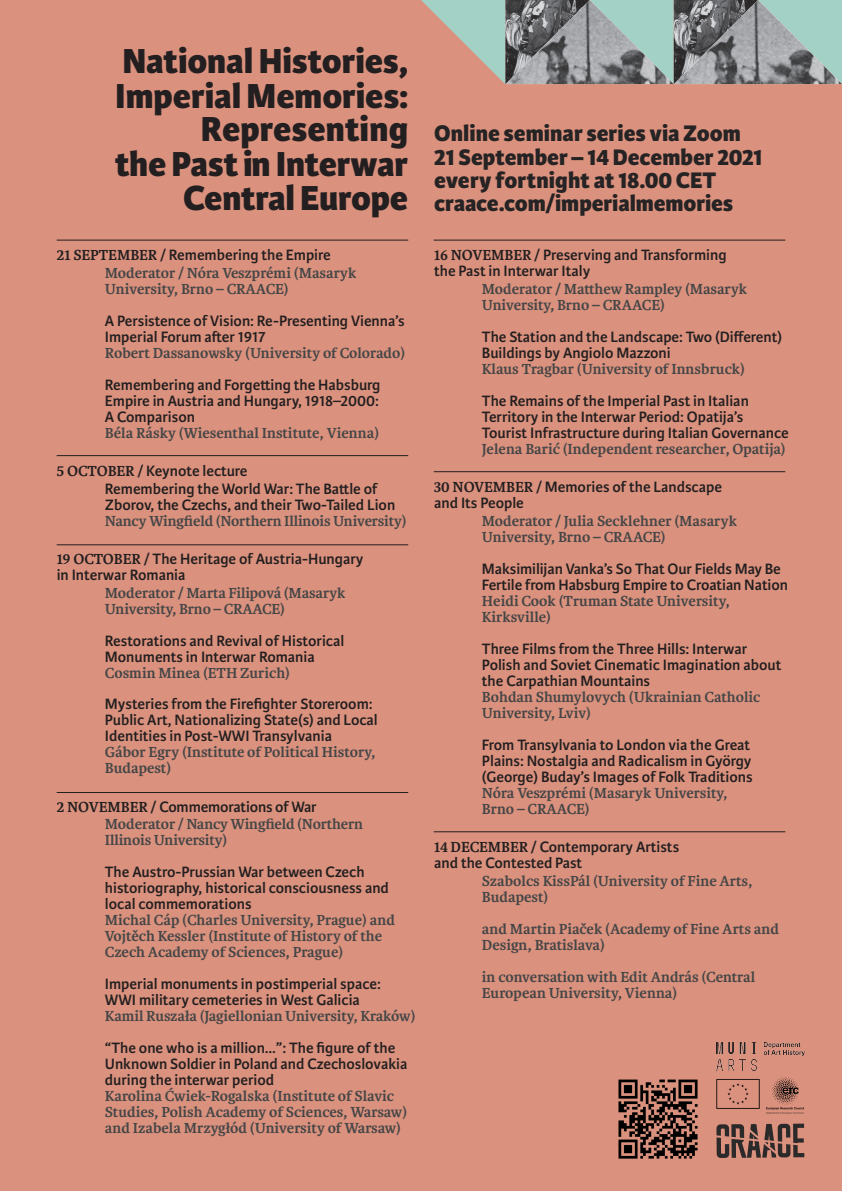
<style>
.page{position:relative;width:842px;height:1191px;background:#da917d}
.page>*{position:absolute;margin:0;border:0;box-sizing:border-box;transform-origin:0 0}
.t1{font:800 37px "Karmina Sans";letter-spacing:-.005em;color:#231f20}
.t2{font:800 24px "Karmina Sans";letter-spacing:-.005em;color:#262324}
.t3{font:600 16px/16px "Karmina Sans";color:#231f20}
.t4{font:700 15.5px/16px "Karmina";color:#454647}
.s1{font-family:"Karmina";font-weight:700;font-size:15.5px}
</style>
<div class="page">
<hr style="left:57px;top:455px;width:351px;height:1px;background:#231f20">
<hr style="left:57px;top:544px;width:351px;height:1px;background:#231f20">
<hr style="left:57px;top:792px;width:351px;height:1px;background:#231f20">
<hr style="left:57px;top:240px;width:351px;height:1px;background:#231f20">
<hr style="left:434px;top:240px;width:351px;height:1px;background:#231f20">
<hr style="left:434px;top:471px;width:351px;height:1px;background:#231f20">
<hr style="left:434px;top:831px;width:351px;height:1px;background:#231f20">
<svg style="left:716px;top:1123px;width:88px;height:35px"></svg>
<img style="left:717px;top:1042px;width:88px;height:28px">
<img style="left:716px;top:1077px;width:87px;height:36px">
<img style="left:618px;top:1079px;width:80px;height:80px">
<svg style="left:421px;top:0;width:421px;height:84px;background:#9ca49f"></svg>
<img style="left:674px;top:0;width:84px;height:84px">
<p class="t1" style="left:122px;top:39px;width:287px">National Histories,</p>
<p class="t1" style="left:115px;top:74px;width:294px">Imperial Memories:</p>
<p class="t1" style="left:201px;top:107px;width:209px">Representing</p>
<p class="t1" style="left:115px;top:142px;width:295px">the Past in Interwar</p>
<p class="t1" style="left:183px;top:176px;width:227px">Central Europe</p>
<p class="t3" style="left:57px;top:247px;width:276px"><span class="s1">21 SEPTEMBER /</span> Remembering the Empire</p>
<p class="t4" style="left:105px;top:265px;width:253px">Moderator / Nóra Veszprémi (Masaryk<br>University, Brno – CRAACE)</p>
<p class="t3" style="left:105px;top:313px;width:301px">A Persistence of Vision: Re-Presenting Vienna’s<br>Imperial Forum after 1917</p>
<p class="t4" style="left:105px;top:345px;width:302px">Robert Dassanowsky (University of Colorado)</p>
<p class="t3" style="left:105px;top:377px;width:277px">Remembering and Forgetting the Habsburg</p>
<p class="t3" style="left:105px;top:393px;width:275px">Empire in Austria and Hungary, 1918–2000:</p>
<p class="t3" style="left:105px;top:409px;width:92px">A Comparison</p>
<p class="t4" style="left:105px;top:425px;width:276px">Béla Rásky (Wiesenthal Institute, Vienna)</p>
<p class="t3" style="left:57px;top:463px;width:192px"><span class="s1">5 OCTOBER /</span> Keynote lecture</p>
<p class="t3" style="left:105px;top:481px;width:274px">Remembering the World War: The Battle of</p>
<p class="t3" style="left:105px;top:497px;width:292px">Zborov, the Czechs, and their Two-Tailed Lion</p>
<p class="t4" style="left:105px;top:513px;width:303px">Nancy Wingfield (Northern Illinois University)</p>
<p class="t3" style="left:57px;top:551px;width:308px"><span class="s1">19 OCTOBER /</span> The Heritage of Austria-Hungary</p>
<p class="t3" style="left:57px;top:567px;width:130px">in Interwar Romania</p>
<p class="t4" style="left:105px;top:585px;width:242px">Moderator / Marta Filipová (Masaryk</p>
<p class="t4" style="left:105px;top:601px;width:181px">University, Brno – CRAACE)</p>
<p class="t3" style="left:105px;top:633px;width:241px">Restorations and Revival of Historical<br>Monuments in Interwar Romania</p>
<p class="t4" style="left:105px;top:665px;width:187px">Cosmin Minea (ETH Zurich)</p>
<p class="t3" style="left:105px;top:695px;width:274px">Mysteries from the Firefighter Storeroom:<br>Public Art, Nationalizing State(s) and Local</p>
<p class="t3" style="left:105px;top:727px;width:229px">Identities in Post-WWI Transylvania</p>
<p class="t4" style="left:105px;top:744px;width:272px">Gábor Egry (Institute of Political History,</p>
<p class="t4" style="left:105px;top:760px;width:68px">Budapest)</p>
<p class="t3" style="left:57px;top:799px;width:261px"><span class="s1">2 NOVEMBER /</span> Commemorations of War</p>
<p class="t4" style="left:105px;top:816px;width:260px">Moderator / Nancy Wingfield (Northern</p>
<p class="t4" style="left:105px;top:832px;width:124px">Illinois University)</p>
<p class="t3" style="left:105px;top:863px;width:286px">The Austro-Prussian War between Czech historiography, historical consciousness and</p>
<p class="t3" style="left:105px;top:895px;width:148px">local commemorations</p>
<p class="t4" style="left:105px;top:912px;width:292px">Michal Cáp (Charles University, Prague) and<br>Vojtěch Kessler (Institute of History of the<br>Czech Academy of Sciences, Prague)</p>
<p class="t3" style="left:105px;top:975px;width:277px">Imperial monuments in postimperial space:</p>
<p class="t3" style="left:105px;top:991px;width:257px">WWI military cemeteries in West Galicia</p>
<p class="t4" style="left:105px;top:1008px;width:312px">Kamil Ruszała (Jagiellonian University, Kraków)</p>
<p class="t3" style="left:105px;top:1039px;width:304px">“The one who is a million…”: The figure of the<br>Unknown Soldier in Poland and Czechoslovakia during the interwar period</p>
<p class="t4" style="left:105px;top:1088px;width:304px">Karolina Ćwiek-Rogalska (Institute of Slavic<br>Studies, Polish Academy of Sciences, Warsaw) and Izabela Mrzygłód (University of Warsaw)</p>
<p class="t2" style="left:434px;top:120px;width:308px">Online seminar series via Zoom</p>
<p class="t2" style="left:434px;top:143px;width:330px">21 September – 14 December 2021</p>
<p class="t2" style="left:434px;top:166px;width:284px">every fortnight at 18.00 CET</p>
<p class="t2" style="left:434px;top:189px;width:301px">craace.com/imperialmemories</p>
<p class="t3" style="left:434px;top:247px;width:294px"><span class="s1">16 NOVEMBER /</span> Preserving and Transforming the Past in Interwar Italy</p>
<p class="t4" style="left:482px;top:281px;width:267px">Moderator / Matthew Rampley (Masaryk</p>
<p class="t4" style="left:482px;top:297px;width:184px">University, Brno – CRAACE)</p>
<p class="t3" style="left:482px;top:329px;width:302px">The Station and the Landscape: Two (Different)<br>Buildings by Angiolo Mazzoni</p>
<p class="t4" style="left:482px;top:361px;width:265px">Klaus Tragbar (University of Innsbruck)</p>
<p class="t3" style="left:482px;top:393px;width:308px">The Remains of the Imperial Past in Italian<br>Territory in the Interwar Period: Opatija’s<br>Tourist Infrastructure during Italian Governance</p>
<p class="t4" style="left:482px;top:441px;width:305px">Jelena Barić (Independent researcher, Opatija)</p>
<p class="t3" style="left:434px;top:479px;width:289px"><span class="s1">30 NOVEMBER /</span> Memories of the Landscape</p>
<p class="t3" style="left:434px;top:495px;width:91px">and Its People</p>
<p class="t4" style="left:482px;top:513px;width:257px">Moderator / Julia Secklehner (Masaryk</p>
<p class="t4" style="left:482px;top:529px;width:185px">University, Brno – CRAACE)</p>
<p class="t3" style="left:482px;top:561px;width:308px">Maksimilijan Vanka’s So That Our Fields May Be<br>Fertile from Habsburg Empire to Croatian Nation</p>
<p class="t4" style="left:482px;top:593px;width:249px">Heidi Cook (Truman State University,</p>
<p class="t4" style="left:482px;top:609px;width:71px">Kirksville)</p>
<p class="t3" style="left:482px;top:641px;width:267px">Three Films from the Three Hills: Interwar</p>
<p class="t3" style="left:482px;top:657px;width:301px">Polish and Soviet Cinematic Imagination about the Carpathian Mountains</p>
<p class="t4" style="left:482px;top:689px;width:280px">Bohdan Shumylovych (Ukrainian Catholic<br>University, Lviv)</p>
<p class="t3" style="left:482px;top:737px;width:272px">From Transylvania to London via the Great<br>Plains: Nostalgia and Radicalism in György (George) Buday’s Images of Folk Traditions</p>
<p class="t4" style="left:482px;top:785px;width:247px">Nóra Veszprémi (Masaryk University,<br>Brno – CRAACE)</p>
<p class="t3" style="left:434px;top:839px;width:246px"><span class="s1">14 DECEMBER /</span> Contemporary Artists and the Contested Past</p>
<p class="t4" style="left:482px;top:873px;width:272px">Szabolcs KissPál (University of Fine Arts,</p>
<p class="t4" style="left:482px;top:889px;width:68px">Budapest)</p>
<p class="t4" style="left:482px;top:921px;width:298px">and Martin Piaček (Academy of Fine Arts and<br>Design, Bratislava)</p>
<p class="t4" style="left:482px;top:969px;width:275px">in conversation with Edit András (Central</p>
<p class="t4" style="left:482px;top:985px;width:197px">European University, Vienna)</p>
</div>
